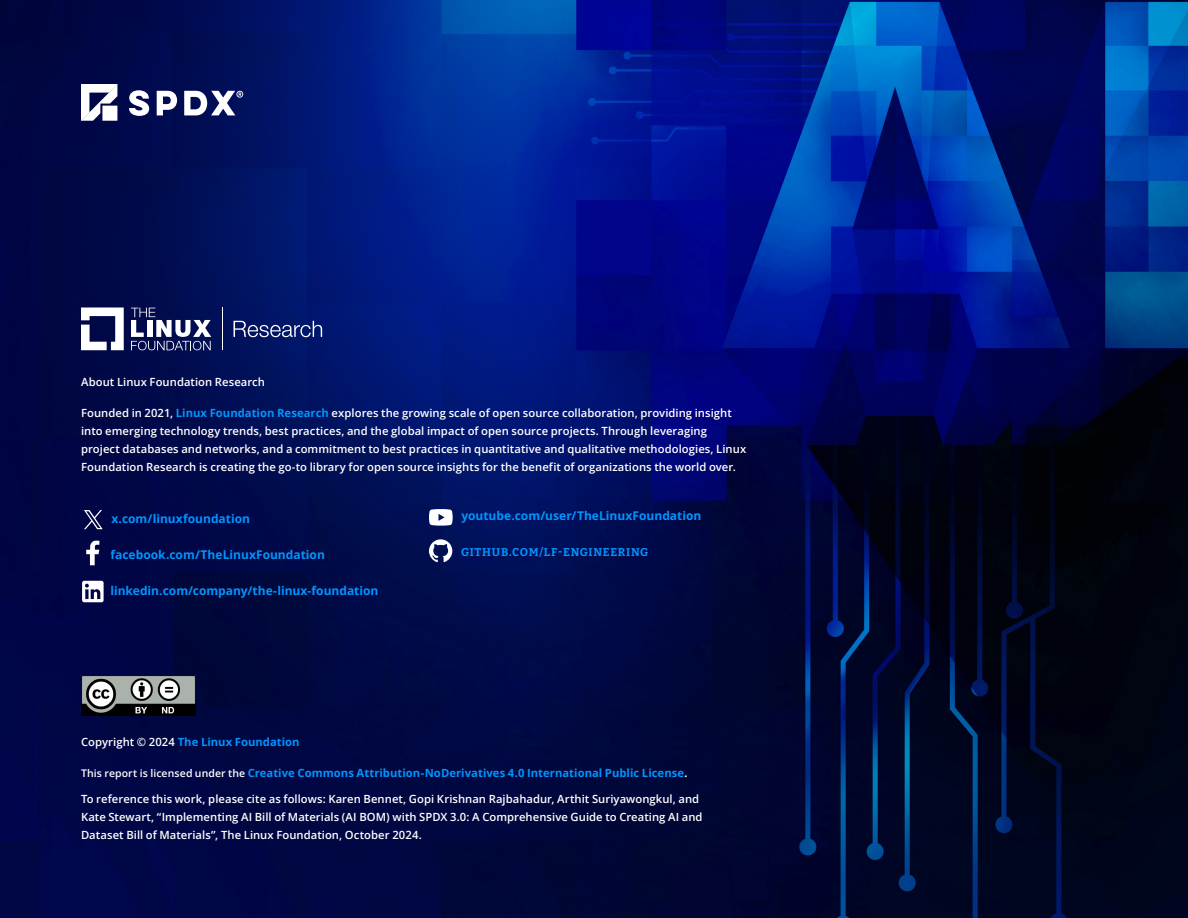
<style>
.page{position:relative;width:1188px;height:918px;background:#fff}
.page>*{position:absolute;margin:0;border:0;box-sizing:border-box;transform-origin:0 0}
.Body{font:700 12px "Open Sans";color:#0096ff}
.BACK_COVER_BOILERPLATES{font:600 11.25px/18px "Open Sans";letter-spacing:.005em;color:#fff}
.BACK_COVER_BOILERPLATES-2{font:700 11.25px "Open Sans";letter-spacing:.005em;color:#0096ff}
.Body-2{font:100 11.25px "Bitter";letter-spacing:.06em;color:#0096ff}
.s1{font-weight:700;color:#0096ff}
.s2{font-weight:600;color:#fff}
.s3{font-weight:600;font-size:10.5px;color:#fff}
.s4{font-size:10.5px;color:#fff}
</style>
<div class="page">
<img style="left:0;top:0;width:1188px;height:918px">
<img style="left:81px;top:675px;width:115px;height:41px">
<svg style="left:131px;top:308px;width:80px;height:42px"></svg>
<svg style="left:81px;top:308px;width:43px;height:42px"></svg>
<hr style="left:222px;top:308px;width:1px;height:42px;background:#fff">
<svg style="left:234px;top:321px;width:88px;height:16px"></svg>
<svg style="left:84px;top:510px;width:19px;height:19px"></svg>
<svg style="left:86px;top:541px;width:13px;height:24px"></svg>
<svg style="left:82px;top:581px;width:22px;height:21px"></svg>
<svg style="left:429px;top:509px;width:24px;height:17px"></svg>
<svg style="left:429px;top:539px;width:23px;height:23px"></svg>
<svg style="left:129px;top:90px;width:20px;height:26px"></svg>
<svg style="left:157px;top:91px;width:20px;height:24px"></svg>
<svg style="left:81px;top:84px;width:36px;height:37px"></svg>
<svg style="left:184px;top:91px;width:59px;height:24px"></svg>
<p class="BACK_COVER_BOILERPLATES" style="left:81px;top:372px;width:186px">About Linux Foundation Research</p>
<p class="BACK_COVER_BOILERPLATES" style="left:81px;top:404px;width:667px">Founded in 2021, <span class="s1">Linux Foundation Research</span> explores the growing scale of open source collaboration, providing insight into emerging technology trends, best practices, and the global impact of open source projects. Through leveraging project databases and networks, and a commitment to best practices in quantitative and qualitative methodologies, Linux Foundation Research is creating the go-to library for open source insights for the benefit of organizations the world over.</p>
<p class="Body" style="left:111px;top:510px;width:140px">x.com/linuxfoundation</p>
<p class="Body" style="left:110px;top:546px;width:216px">facebook.com/TheLinuxFoundation</p>
<p class="Body" style="left:110px;top:582px;width:270px">linkedin.com/company/the-linux-foundation</p>
<p class="Body" style="left:461px;top:507px;width:241px">youtube.com/user/TheLinuxFoundation</p>
<p class="Body-2" style="left:461px;top:545px;width:189px">GITHUB.COM/LF-ENGINEERING</p>
<p class="BACK_COVER_BOILERPLATES-2" style="left:81px;top:734px;width:220px"><span class="s2">Copyright © 2024</span> The Linux Foundation</p>
<p class="BACK_COVER_BOILERPLATES-2" style="left:81px;top:765px;width:608px"><span class="s3">This report is licensed under the</span> Creative Commons Attribution-NoDerivatives 4.0 International Public License<span class="s4">.</span></p>
<p class="BACK_COVER_BOILERPLATES" style="left:81px;top:789px;width:623px">To reference this work, please cite as follows: Karen Bennet, Gopi Krishnan Rajbahadur, Arthit Suriyawongkul, and<br>Kate Stewart, “Implementing AI Bill of Materials (AI BOM) with SPDX 3.0: A Comprehensive Guide to Creating AI and<br>Dataset Bill of Materials”, The Linux Foundation, October 2024.</p>
</div>
